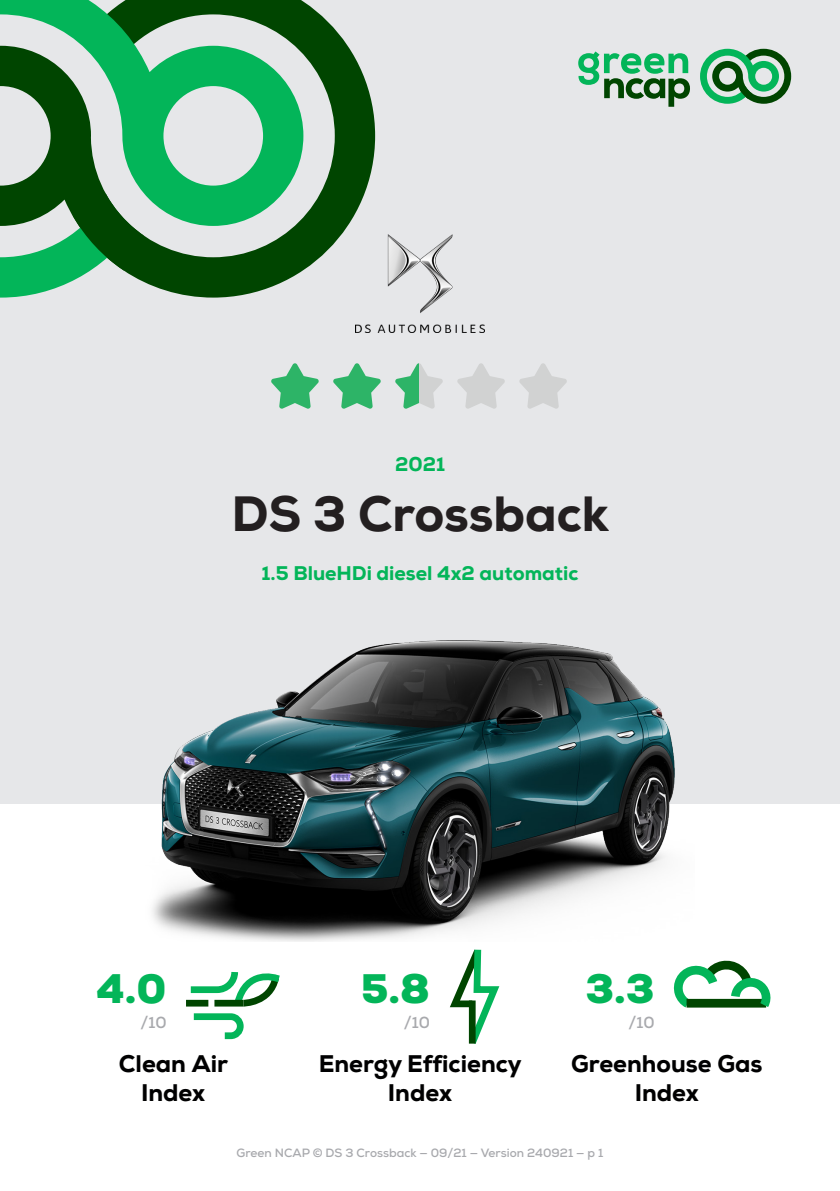
<style>
.page{position:relative;width:840px;height:1191px;background:#fff}
.page>*{position:absolute;margin:0;border:0;box-sizing:border-box;transform-origin:0 0}
.t1{font:800 49.4px "Nexa";color:#231f20}
.Index_score{font:900 40px "Nexa";color:#03b559}
.Index_title{font:800 24px "Nexa";color:#000001}
.Subtitle{font:800 19.8px "Nexa";color:#03b559}
.t2{font:700 16px "Nexa";color:#a8a9ad}
.AdditionalInfo{font:700 12px "Nexa";color:#a8a9ad}
</style>
<div class="page">
<div style="left:0;top:0;width:839px;height:803px;background:#e6e7e9"></div>
<svg style="left:303px;top:1px;width:72px;height:270px;fill:#004500"></svg>
<svg style="left:0;top:0;width:303px;height:297px"></svg>
<svg style="left:73px;top:194px;width:71px;height:77px"></svg>
<svg style="left:578px;top:51px;width:111px;height:56px"></svg>
<svg style="left:700px;top:49px;width:90px;height:55px"></svg>
<img style="left:145px;top:640px;width:549px;height:301px">
<img style="left:355px;top:234px;width:129px;height:98px">
<svg style="left:271px;top:363px;width:48px;height:46px"></svg>
<svg style="left:333px;top:363px;width:48px;height:46px"></svg>
<svg style="left:457px;top:363px;width:48px;height:46px"></svg>
<svg style="left:519px;top:363px;width:48px;height:46px"></svg>
<svg style="left:395px;top:363px;width:48px;height:46px"></svg>
<svg style="left:186px;top:972px;width:94px;height:68px"></svg>
<div style="left:214px;top:999px;width:29px;height:7px;background:#004500"></div>
<svg style="left:673px;top:960px;width:94px;height:48px"></svg>
<svg style="left:450px;top:949px;width:50px;height:95px"></svg>
<div style="left:468px;top:1000px;width:7px;height:43px;background:#004500"></div>
<p class="Subtitle" style="left:395px;top:452px;width:51px">2021</p>
<p class="t1" style="left:231px;top:482px;width:379px">DS 3 Crossback</p>
<p class="Subtitle" style="left:261px;top:560px;width:318px">1.5 BlueHDi diesel 4x2 automatic</p>
<p class="Index_score" style="left:96px;top:962px;width:72px">4.0</p>
<p class="t2" style="left:140px;top:1011px;width:28px">/10</p>
<p class="Index_score" style="left:361px;top:962px;width:70px">5.8</p>
<p class="t2" style="left:403px;top:1011px;width:28px">/10</p>
<p class="Index_score" style="left:585px;top:962px;width:70px">3.3</p>
<p class="t2" style="left:628px;top:1011px;width:28px">/10</p>
<p class="Index_title" style="left:119px;top:1048px;width:111px">Clean Air</p>
<p class="Index_title" style="left:141px;top:1077px;width:66px">Index</p>
<p class="Index_title" style="left:319px;top:1048px;width:204px">Energy Efficiency</p>
<p class="Index_title" style="left:387px;top:1077px;width:66px">Index</p>
<p class="Index_title" style="left:570px;top:1048px;width:193px">Greenhouse Gas</p>
<p class="Index_title" style="left:634px;top:1077px;width:66px">Index</p>
<p class="AdditionalInfo" style="left:236px;top:1145px;width:368px">Green NCAP © DS 3 Crossback — 09/21 — Version 240921 — p 1</p>
</div>
